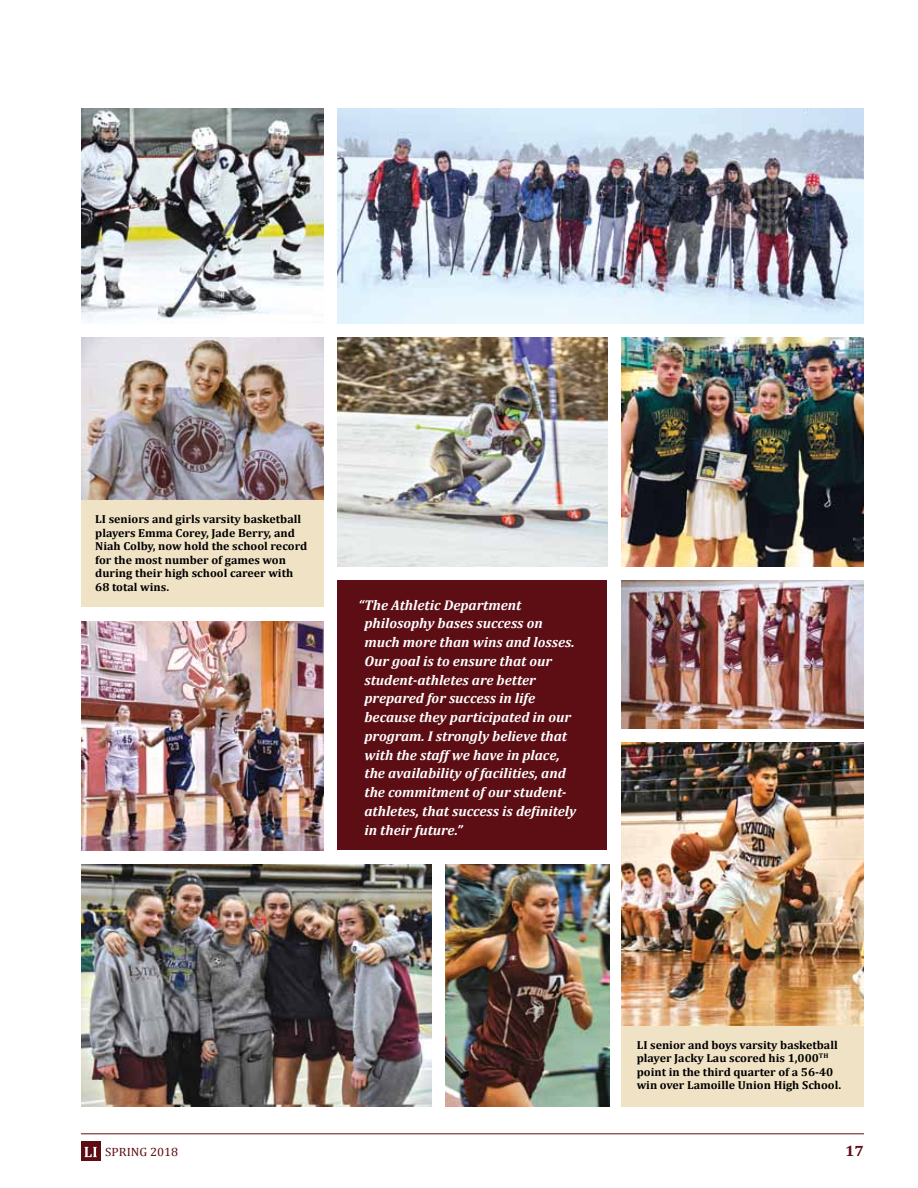
<style>
.page{position:relative;width:918px;height:1188px;background:#fff}
.page>*{position:absolute;margin:0;border:0;box-sizing:border-box;transform-origin:0 0}
.t1{font:700 15px "Cambria";color:#5d0e14;scale:1.06 1}
.t2{font:italic 700 14.25px/18.8px "Cambria";color:#fff}
.t3{font:12px "Cambria";color:#5d0e14;scale:1.06 1}
.t4{font:700 11.7px/13.5px "Cambria";color:#000}
</style>
<div class="page">
<hr style="left:81px;top:1134px;width:783px;height:1px;background:#5d0e14">
<div style="left:81px;top:1142px;width:19px;height:19px;background:#5d0e14"></div>
<svg style="left:84px;top:1147px;width:13px;height:10px"></svg>
<img style="left:338px;top:108px;width:526px;height:216px">
<img style="left:446px;top:864px;width:163px;height:243px">
<img style="left:81px;top:621px;width:243px;height:229px">
<img style="left:621px;top:580px;width:243px;height:149px">
<div style="left:338px;top:580px;width:270px;height:270px;background:#5d0e14"></div>
<div style="left:81px;top:500px;width:243px;height:108px;background:#f0e3c5"></div>
<div style="left:621px;top:1026px;width:243px;height:81px;background:#f0e3c5"></div>
<img style="left:621px;top:742px;width:243px;height:284px">
<img style="left:81px;top:108px;width:243px;height:215px">
<img style="left:338px;top:338px;width:270px;height:229px">
<img style="left:81px;top:338px;width:243px;height:162px">
<img style="left:81px;top:864px;width:351px;height:243px">
<img style="left:621px;top:338px;width:243px;height:229px">
<p class="t4" style="left:95px;top:512px;width:214px">LI seniors and girls varsity basketball players Emma Corey, Jade Berry, and<br>Niah Colby, now hold the school record for the most number of games won during their high school career with<br>68 total wins.</p>
<p class="t2" style="left:365px;top:595px;width:213px;text-indent:-6px">“The Athletic Department philosophy bases success on much more than wins and losses.<br>Our goal is to ensure that our student-athletes are better prepared for success in life because they participated in our program. I strongly believe that with the staff we have in place, the availability of facilities, and the commitment of our student&shy;athletes, that success is definitely in their future.”</p>
<p class="t4" style="left:637px;top:1038px;width:206px">LI senior and boys varsity basketball player Jacky Lau scored his 1,000<sup>th </sup>point in the third quarter of a 56-40 win over Lamoille Union High School.</p>
<p class="t3" style="left:105px;top:1145px;width:7px">SPRI</p>
<p class="t3" style="left:131px;top:1145px;width:46px">NG 2018</p>
<p class="t1" style="left:845px;top:1142px;width:19px">17</p>
</div>
